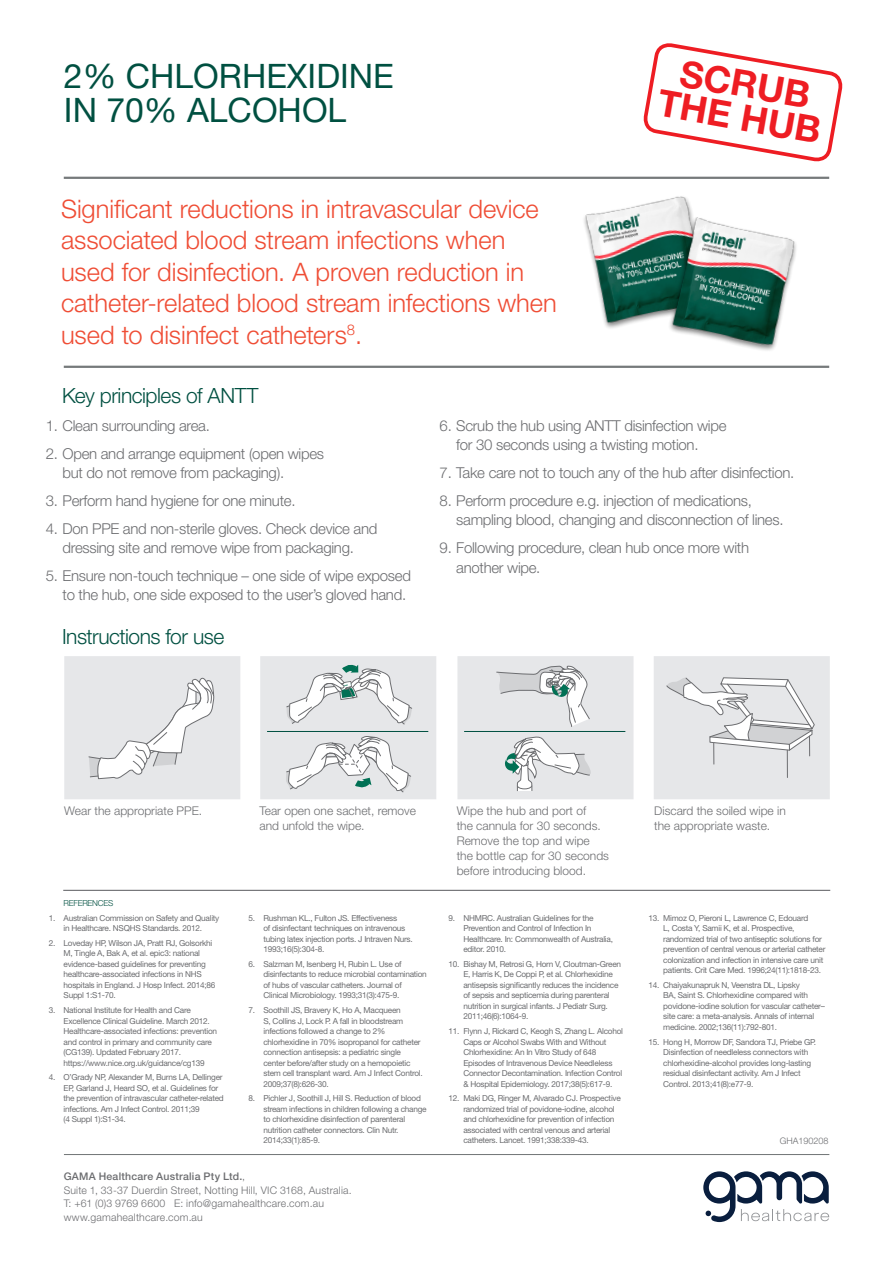
<style>
.page{position:relative;width:893px;height:1263px;background:#fff}
.page>*{position:absolute;margin:0;border:0;box-sizing:border-box;transform-origin:0 0}
.t1{font:700 36.9px/33.3px "Helvetica Neue LT Pro";color:#ee1d23;text-align:center}
.t2{font:33.75px/33.8px "Helvetica Neue LT Pro";color:#005041}
.t3{font:300 25.5px/31.5px "Helvetica Neue LT Pro";letter-spacing:-.005em;color:#ef4d35}
.t4{font:300 21px "Helvetica Neue LT Pro";letter-spacing:-.025em;color:#005041}
.t5{font:300 15px/19.5px "Helvetica Neue LT Pro";letter-spacing:-.02em;color:#6c6d70}
.Body{font:300 12px/15px "Helvetica Neue LT Pro";color:#6c6d70}
.Body-2{font:300 10.5px/13.5px "Helvetica Neue LT Pro";letter-spacing:.02em;color:#6c6d70}
.Body-3{font:300 9px "Helvetica Neue LT Pro";color:#6c6d70}
.t6{font:8.25px/10.5px "Helvetica Neue LT Pro";letter-spacing:-.03em;color:#6c6d70}
.Body-4{font:300 8.25px "Helvetica Neue LT Pro";letter-spacing:-.025em;color:#005041}
.s1{font-weight:500}
</style>
<div class="page">
<svg style="left:643px;top:43px;width:200px;height:119px"></svg>
<hr style="left:64px;top:177px;width:765px;height:2px;background:#767a7b">
<hr style="left:64px;top:366px;width:765px;height:2px;background:#767a7b">
<hr style="left:63px;top:890px;width:767px;height:1px;background:#6c6d70">
<hr style="left:64px;top:1154px;width:765px;height:1px;background:#767a7b">
<svg style="left:260px;top:656px;width:176px;height:143px;background:#e0e2e3"></svg>
<svg style="left:457px;top:656px;width:176px;height:143px;background:#e0e2e3"></svg>
<svg style="left:64px;top:656px;width:176px;height:143px;background:#e5e6e8"></svg>
<svg style="left:654px;top:656px;width:176px;height:143px;background:#e2e3e5"></svg>
<hr style="left:464px;top:731px;width:161px;height:1px;background:#005041">
<hr style="left:267px;top:731px;width:161px;height:1px;background:#005041">
<img style="left:546px;top:176px;width:197px;height:152px">
<img style="left:632px;top:185px;width:198px;height:183px">
<svg style="left:703px;top:1171px;width:126px;height:51px"></svg>
<p class="t2" style="left:64px;top:58px;width:331px">2% CHLORHEXIDINE<br>IN 70% ALCOHOL</p>
<p class="t3" style="left:61px;top:192px;width:497px">Significant reductions in intravascular device associated blood stream infections when used for disinfection. A proven reduction in catheter-related blood stream infections when used to disinfect catheters<sup>8</sup>.</p>
<p class="t1" style="left:667px;top:52px;width:166px;rotate:10deg">SCRUB<br>THE HUB</p>
<p class="t4" style="left:62px;top:382px;width:198px">Key principles of ANTT</p>
<p class="t5" style="left:46px;top:415px;width:165px">1. Clean surrounding area.</p>
<p class="t5" style="left:63px;top:443px;width:263px;text-indent:-17px">2. Open and arrange equipment (open wipes but do not remove from packaging).</p>
<p class="t5" style="left:46px;top:490px;width:251px">3. Perform hand hygiene for one minute.</p>
<p class="t5" style="left:46px;top:518px;width:333px;text-align:center">4. Don PPE and non-sterile gloves. Check device and dressing site and remove wipe from packaging.</p>
<p class="t5" style="left:63px;top:565px;width:350px;text-indent:-17px">5. Ensure non-touch technique – one side of wipe exposed to the hub, one side exposed to the user’s gloved hand.</p>
<p class="t4" style="left:62px;top:624px;width:164px">Instructions for use</p>
<p class="t5" style="left:456px;top:415px;width:272px;text-indent:-17px">6. Scrub the hub using ANTT disinfection wipe for 30 seconds using a twisting motion.</p>
<p class="t5" style="left:440px;top:463px;width:356px">7. Take care not to touch any of the hub after disinfection.</p>
<p class="t5" style="left:456px;top:490px;width:329px;text-indent:-17px">8. Perform procedure e.g. injection of medications, sampling blood, changing and disconnection of lines.</p>
<p class="t5" style="left:456px;top:538px;width:294px;text-indent:-17px">9. Following procedure, clean hub once more with another wipe.</p>
<p class="Body" style="left:64px;top:803px;width:139px">Wear the appropriate PPE.</p>
<p class="Body" style="left:259px;top:803px;width:158px">Tear open one sachet, remove and unfold the wipe.</p>
<p class="Body" style="left:457px;top:803px;width:154px">Wipe the hub and port of<br>the cannula for 30 seconds.<br>Remove the top and wipe the bottle cap for 30 seconds before introducing blood.</p>
<p class="Body" style="left:654px;top:803px;width:133px">Discard the soiled wipe in the appropriate waste.</p>
<p class="Body-4" style="left:64px;top:898px;width:51px">REFERENCES</p>
<p class="t6" style="left:49px;top:912px;width:172px;text-align:center">1. Australian Commission on Safety and Quality in Healthcare. NSQHS Standards. 2012.</p>
<p class="t6" style="left:64px;top:937px;width:153px;text-indent:-15px">2. Loveday HP, Wilson JA, Pratt RJ, Golsorkhi M, Tingle A, Bak A, et al. epic3: national evidence-based guidelines for preventing healthcare-associated infections in NHS hospitals in England. J Hosp Infect. 2014;86<br>Suppl 1:S1-70.</p>
<p class="t6" style="left:64px;top:1005px;width:155px;text-indent:-15px">3. National Institute for Health and Care Excellence Clinical Guideline. March 2012.<br>Healthcare-associated infections: prevention and control in primary and community care (CG139). Updated February 2017. https://www.nice.org.uk/guidance/cg139</p>
<p class="t6" style="left:64px;top:1072px;width:162px;text-indent:-15px">4. O’Grady NP, Alexander M, Burns LA, Dellinger EP, Garland J, Heard SO, et al. Guidelines for the prevention of intravascular catheter-related infections. Am J Infect Control. 2011;39<br>(4 Suppl 1):S1-34.</p>
<p class="t6" style="left:263px;top:912px;width:151px;text-indent:-15px">5. Rushman KL., Fulton JS. Effectiveness<br>of disinfectant techniques on intravenous tubing latex injection ports. J Intraven Nurs.<br>1993;16(5):304-8.</p>
<p class="t6" style="left:263px;top:958px;width:165px;text-indent:-15px">6. Salzman M, Isenberg H, Rubin L. Use of disinfectants to reduce microbial contamination of hubs of vascular catheters. Journal of Clinical Microbiology. 1993;31(3):475-9.</p>
<p class="t6" style="left:263px;top:1005px;width:161px;text-indent:-15px">7. Soothill JS, Bravery K, Ho A, Macqueen<br>S, Collins J, Lock P. A fall in bloodstream infections followed a change to 2% chlorhexidine in 70% isopropanol for catheter connection antisepsis: a pediatric single center before/after study on a hemopoietic stem cell transplant ward. Am J Infect Control.<br>2009;37(8):626-30.</p>
<p class="t6" style="left:263px;top:1093px;width:165px;text-indent:-15px">8. Pichler J, Soothill J, Hill S. Reduction of blood stream infections in children following a change to chlorhexidine disinfection of parenteral nutrition catheter connectors. Clin Nutr.<br>2014;33(1):85-9.</p>
<p class="Body-2" style="left:64px;top:1169px;width:290px"><span class="s1">GAMA Healthcare Australia Pty Ltd.</span>,<br>Suite 1, 33-37 Duerdin Street, Notting Hill, VIC 3168, Australia.<br>T: +61 (0)3 9769 6600 E: info@gamahealthcare.com.au</p>
<p class="Body-2" style="left:64px;top:1210px;width:141px">www.gamahealthcare.com.au</p>
<p class="t6" style="left:463px;top:912px;width:151px;text-indent:-15px">9. NHMRC. Australian Guidelines for the Prevention and Control of Infection In Healthcare. In: Commonwealth of Australia, editor. 2010.</p>
<p class="t6" style="left:463px;top:958px;width:159px;text-indent:-15px">10. Bishay M, Retrosi G, Horn V, Cloutman-Green E, Harris K, De Coppi P, et al. Chlorhexidine antisepsis significantly reduces the incidence of sepsis and septicemia during parenteral nutrition in surgical infants. J Pediatr Surg.<br>2011;46(6):1064-9.</p>
<p class="t6" style="left:463px;top:1026px;width:161px;text-indent:-15px">11. Flynn J, Rickard C, Keogh S, Zhang L. Alcohol Caps or Alcohol Swabs With and Without Chlorhexidine: An In Vitro Study of 648<br>Episodes of Intravenous Device Needleless Connector Decontamination. Infection Control &amp; Hospital Epidemiology. 2017;38(5):617-9.</p>
<p class="t6" style="left:463px;top:1093px;width:159px;text-indent:-15px">12. Maki DG, Ringer M, Alvarado CJ. Prospective randomized trial of povidone-iodine, alcohol and chlorhexidine for prevention of infection associated with central venous and arterial catheters. Lancet. 1991;338:339-43.</p>
<p class="t6" style="left:663px;top:912px;width:164px;text-indent:-15px">13. Mimoz O, Pieroni L, Lawrence C, Edouard<br>L, Costa Y, Samii K, et al. Prospective, randomized trial of two antiseptic solutions for prevention of central venous or arterial catheter colonization and infection in intensive care unit patients. Crit Care Med. 1996;24(11):1818-23.</p>
<p class="t6" style="left:663px;top:979px;width:163px;text-indent:-15px">14. Chaiyakunapruk N, Veenstra DL, Lipsky<br>BA, Saint S. Chlorhexidine compared with povidone-iodine solution for vascular catheter– site care: a meta-analysis. Annals of internal medicine. 2002;136(11):792-801.</p>
<p class="t6" style="left:663px;top:1036px;width:154px;text-indent:-15px">15. Hong H, Morrow DF, Sandora TJ, Priebe GP.<br>Disinfection of needleless connectors with chlorhexidine-alcohol provides long-lasting residual disinfectant activity. Am J Infect Control. 2013;41(8):e77-9.</p>
<p class="Body-3" style="left:780px;top:1135px;width:50px">GHA190208</p>
</div>
